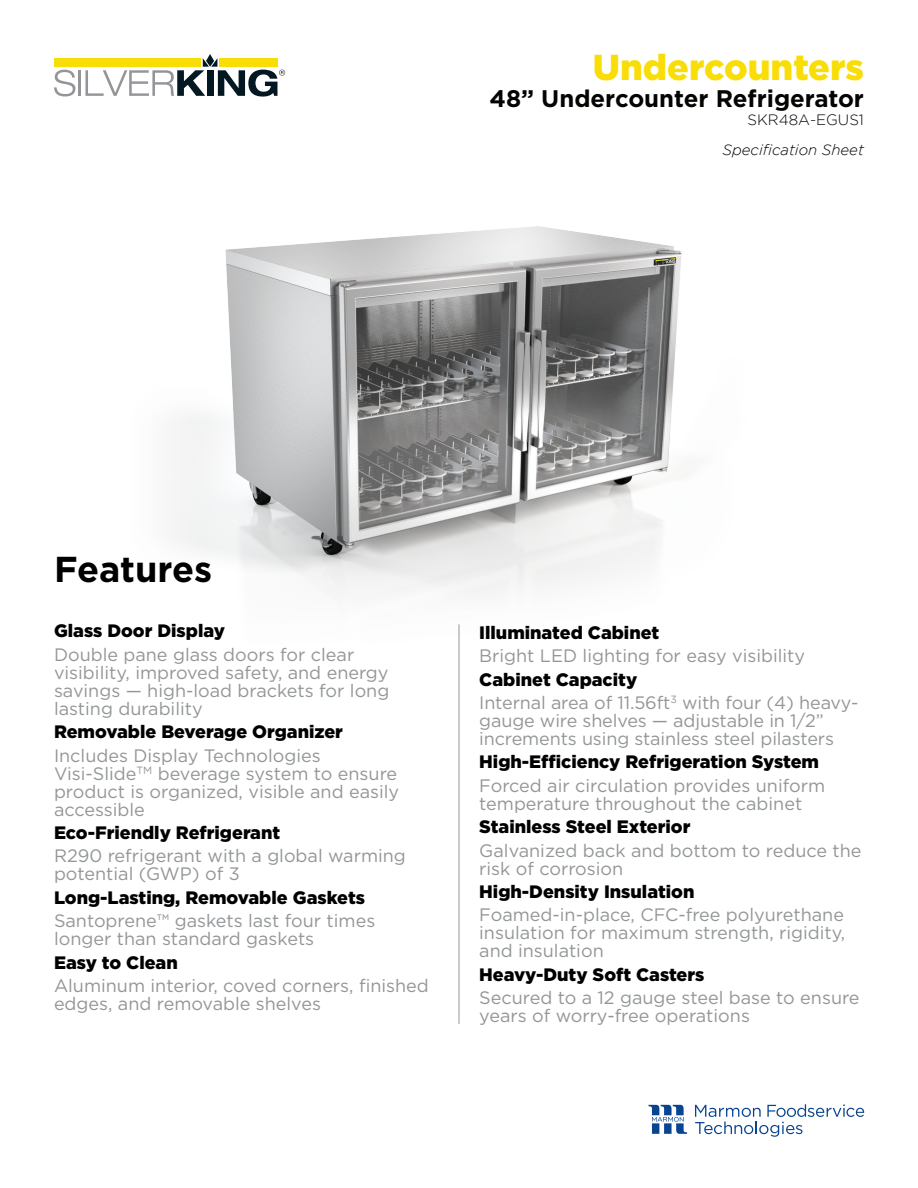
<style>
.page{position:relative;width:918px;height:1188px;background:#fff}
.page>*{position:absolute;margin:0;border:0;box-sizing:border-box;transform-origin:0 0}
.t1{font:900 36px "Gotham";color:#f9dd07}
.t2{font:700 36px "Gotham";color:#000}
.t3{font:700 24px "Gotham";color:#040503}
.Features_Body{font:18px/18px "Gotham";color:#939698}
.Features_Body-2{font:900 18px "Gotham";color:#000}
.t4{font:italic 300 15px "Gotham";color:#040503}
.t5{font:300 15px "Gotham";color:#040503}
</style>
<div class="page">
<img style="left:174px;top:226px;width:508px;height:445px">
<hr style="left:459px;top:624px;width:1px;height:400px;background:#939698">
<svg style="left:54px;top:70px;width:21px;height:26px"></svg>
<hr style="left:78px;top:70px;width:3px;height:26px;background:#939598">
<div style="left:54px;top:58px;width:147px;height:9px;background:#f9dd07"></div>
<svg style="left:85px;top:54px;width:200px;height:43px"></svg>
<svg style="left:649px;top:1105px;width:38px;height:29px"></svg>
<svg style="left:695px;top:1104px;width:169px;height:33px"></svg>
<p class="t1" style="left:593px;top:47px;width:273px">Undercounters</p>
<p class="t3" style="left:490px;top:82px;width:376px">48” Undercounter Refrigerator</p>
<p class="t5" style="left:748px;top:111px;width:118px">SKR48A-EGUS1</p>
<p class="t4" style="left:723px;top:141px;width:143px">Specification Sheet</p>
<p class="t2" style="left:54px;top:546px;width:160px">Features</p>
<p class="Features_Body-2" style="left:54px;top:621px;width:172px">Glass Door Display</p>
<p class="Features_Body" style="left:54px;top:645px;width:337px">Double pane glass doors for clear visibility, improved safety, and energy savings — high-load brackets for long lasting durability</p>
<p class="Features_Body-2" style="left:54px;top:722px;width:290px">Removable Beverage Organizer</p>
<p class="Features_Body" style="left:54px;top:746px;width:347px">Includes Display Technologies<br>Visi-Slide<sup>TM</sup> beverage system to ensure product is organized, visible and easily accessible</p>
<p class="Features_Body-2" style="left:54px;top:822px;width:228px">Eco-Friendly Refrigerant</p>
<p class="Features_Body" style="left:54px;top:847px;width:353px">R290 refrigerant with a global warming potential (GWP) of 3</p>
<p class="Features_Body-2" style="left:54px;top:887px;width:313px">Long-Lasting, Removable Gaskets</p>
<p class="Features_Body" style="left:54px;top:912px;width:323px">Santoprene™ gaskets last four times longer than standard gaskets</p>
<p class="Features_Body-2" style="left:54px;top:952px;width:125px">Easy to Clean</p>
<p class="Features_Body" style="left:54px;top:976px;width:376px">Aluminum interior, coved corners, finished edges, and removable shelves</p>
<p class="Features_Body-2" style="left:479px;top:622px;width:182px">Illuminated Cabinet</p>
<p class="Features_Body" style="left:479px;top:646px;width:327px">Bright LED lighting for easy visibility</p>
<p class="Features_Body-2" style="left:479px;top:669px;width:160px">Cabinet Capacity</p>
<p class="Features_Body" style="left:479px;top:693px;width:381px">Internal area of 11.56ft<sup>3</sup> with four (4) heavy&shy;gauge wire shelves — adjustable in 1/2” increments using stainless steel pilasters</p>
<p class="Features_Body-2" style="left:479px;top:752px;width:341px">High-Efficiency Refrigeration System</p>
<p class="Features_Body" style="left:479px;top:776px;width:347px">Forced air circulation provides uniform temperature throughout the cabinet</p>
<p class="Features_Body-2" style="left:479px;top:816px;width:213px">Stainless Steel Exterior</p>
<p class="Features_Body" style="left:479px;top:841px;width:384px">Galvanized back and bottom to reduce the risk of corrosion</p>
<p class="Features_Body-2" style="left:479px;top:881px;width:217px">High-Density Insulation</p>
<p class="Features_Body" style="left:479px;top:906px;width:368px;text-align:justify">Foamed-in-place, CFC-free polyurethane insulation for maximum strength, rigidity, and insulation</p>
<p class="Features_Body-2" style="left:479px;top:964px;width:227px">Heavy-Duty Soft Casters</p>
<p class="Features_Body" style="left:479px;top:988px;width:382px">Secured to a 12 gauge steel base to ensure years of worry-free operations</p>
</div>
